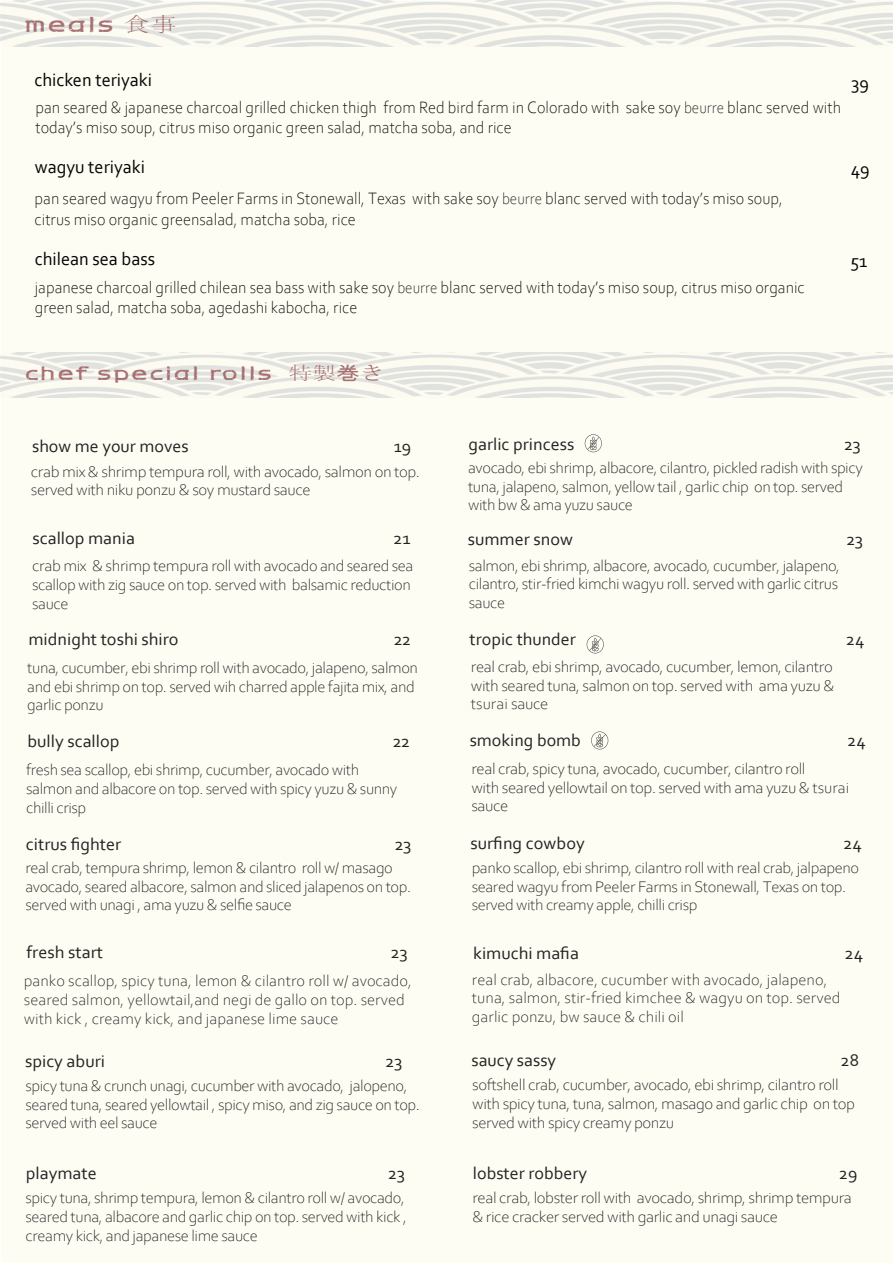
<style>
.page{position:relative;width:893px;height:1263px;background:#fff}
.page>*{position:absolute;margin:0;border:0;box-sizing:border-box;transform-origin:0 0}
.t1{font:21px "H2 mkp B";color:#9b585d;scale:1.27 1}
.t2{font:18.75px "Corbel";color:#040503}
.t3{font:18.75px "H2 mkp B";color:#9a585c;scale:1.27 1}
.t4{font:17.7px "Corbel";color:#252122}
.t5{font:300 17.25px/20.7px "Corbel";color:#040503;scale:.96 1}
.t6{font:300 16.2px/18.8px "Corbel";letter-spacing:-.025em;color:#252122}
.t7{font:300 16.2px/18.8px "Corbel";letter-spacing:-.025em;color:#252122;scale:1.05 1}
.t8{font:300 16.2px/18.8px "Corbel";color:#252122}
.t9{font:300 16.05px/18.8px "Corbel";letter-spacing:-.025em;color:#252122;scale:1.04 1}
.s1{font-family:"Adobe Myungjo Std";font-weight:500}
.s2{font-size:16.5px;color:#231f20}
.s3{font-family:"Arial Unicode MS"}
</style>
<div class="page">
<div style="left:2px;top:2px;width:891px;height:1261px;background:#fefdf4"></div>
<img style="left:0;top:0;width:893px;height:46px">
<img style="left:0;top:352px;width:893px;height:45px">
<svg style="left:585px;top:434px;width:17px;height:18px"></svg>
<svg style="left:591px;top:731px;width:17px;height:18px"></svg>
<svg style="left:587px;top:635px;width:17px;height:18px"></svg>
<p class="t1" style="left:22px;top:14px;width:123px">meals <span class="s1">食事</span></p>
<p class="t2" style="left:34px;top:69px;width:119px">chicken teriyaki</p>
<p class="t5" style="left:35px;top:96px;width:841px">pan seared &amp; japanese charcoal grilled chicken thigh from Red bird farm in Colorado with sake soy <span class="s2">beurre</span> blanc served with today’s miso soup, citrus miso organic green salad, matcha soba, and rice</p>
<p class="t2" style="left:35px;top:155px;width:112px">wagyu teriyaki</p>
<p class="t5" style="left:35px;top:188px;width:781px">pan seared wagyu from Peeler Farms in Stonewall, Texas with sake soy <span class="s2">beurre</span> blanc served with today’s miso soup, citrus miso organic greensalad, matcha soba, rice</p>
<p class="t2" style="left:35px;top:247px;width:122px">chilean sea bass</p>
<p class="t5" style="left:35px;top:276px;width:804px">japanese charcoal grilled chilean sea bass with sake soy <span class="s2">beurre</span> blanc served with today’s miso soup, citrus miso organic green salad, matcha soba, agedashi kabocha, rice</p>
<p class="t2" style="left:851px;top:71px;width:19px">39</p>
<p class="t2" style="left:851px;top:157px;width:21px">49</p>
<p class="t2" style="left:850px;top:249px;width:18px">51</p>
<p class="t3" style="left:23px;top:364px;width:286px">chef special rolls <span class="s1">特製</span><span class="s3">巻</span><span class="s1">き</span></p>
<p class="t4" style="left:32px;top:435px;width:158px">show me your moves</p>
<p class="t4" style="left:394px;top:435px;width:19px">19</p>
<p class="t7" style="left:31px;top:461px;width:372px">crab mix &amp; shrimp tempura roll, with avocado, salmon on top. served with niku ponzu &amp; soy mustard sauce</p>
<p class="t4" style="left:33px;top:527px;width:104px">scallop mania</p>
<p class="t4" style="left:393px;top:527px;width:19px">21</p>
<p class="t7" style="left:32px;top:556px;width:365px">crab mix &amp; shrimp tempura roll with avocado and seared sea scallop with zig sauce on top. served with balsamic reduction sauce</p>
<p class="t4" style="left:28px;top:628px;width:152px">midnight toshi shiro</p>
<p class="t4" style="left:393px;top:628px;width:19px">22</p>
<p class="t6" style="left:27px;top:657px;width:392px">tuna, cucumber, ebi shrimp roll with avocado, jalapeno, salmon and ebi shrimp on top. served wih charred apple fajita mix, and garlic ponzu</p>
<p class="t4" style="left:27px;top:730px;width:94px">bully scallop</p>
<p class="t4" style="left:392px;top:730px;width:19px">22</p>
<p class="t6" style="left:26px;top:760px;width:373px">fresh sea scallop, ebi shrimp, cucumber, avocado with salmon and albacore on top. served with spicy yuzu &amp; sunny chilli crisp</p>
<p class="t4" style="left:26px;top:834px;width:97px">citrus fighter</p>
<p class="t4" style="left:394px;top:834px;width:19px">23</p>
<p class="t6" style="left:25px;top:857px;width:387px">real crab, tempura shrimp, lemon &amp; cilantro roll w/ masago avocado, seared albacore, salmon and sliced jalapenos on top. served with unagi , ama yuzu &amp; selfie sauce</p>
<p class="t4" style="left:26px;top:941px;width:78px">fresh start</p>
<p class="t4" style="left:391px;top:941px;width:19px">23</p>
<p class="t8" style="left:24px;top:971px;width:389px">panko scallop, spicy tuna, lemon &amp; cilantro roll w/ avocado, seared salmon, yellowtail,and negi de gallo on top. served with kick , creamy kick, and japanese lime sauce</p>
<p class="t4" style="left:25px;top:1050px;width:81px">spicy aburi</p>
<p class="t4" style="left:385px;top:1050px;width:19px">23</p>
<p class="t6" style="left:25px;top:1075px;width:396px">spicy tuna &amp; crunch unagi, cucumber with avocado, jalopeno, seared tuna, seared yellowtail , spicy miso, and zig sauce on top. served with eel sauce</p>
<p class="t4" style="left:26px;top:1162px;width:72px">playmate</p>
<p class="t4" style="left:388px;top:1162px;width:19px">23</p>
<p class="t6" style="left:26px;top:1188px;width:383px">spicy tuna, shrimp tempura, lemon &amp; cilantro roll w/ avocado, seared tuna, albacore and garlic chip on top. served with kick , creamy kick, and japanese lime sauce</p>
<p class="t4" style="left:468px;top:433px;width:108px">garlic princess</p>
<p class="t4" style="left:844px;top:433px;width:19px">23</p>
<p class="t6" style="left:468px;top:457px;width:396px">avocado, ebi shrimp, albacore, cilantro, pickled radish with spicy tuna, jalapeno, salmon, yellow tail , garlic chip on top. served with bw &amp; ama yuzu sauce</p>
<p class="t4" style="left:468px;top:528px;width:107px">summer snow</p>
<p class="t4" style="left:846px;top:528px;width:19px">23</p>
<p class="t6" style="left:469px;top:555px;width:373px;text-align:justify">salmon, ebi shrimp, albacore, avocado, cucumber, jalapeno, cilantro, stir-fried kimchi wagyu roll. served with garlic citrus sauce</p>
<p class="t4" style="left:470px;top:628px;width:108px">tropic thunder</p>
<p class="t4" style="left:846px;top:628px;width:20px">24</p>
<p class="t7" style="left:471px;top:656px;width:348px;text-align:justify">real crab, ebi shrimp, avocado, cucumber, lemon, cilantro with seared tuna, salmon on top. served with ama yuzu &amp; tsurai sauce</p>
<p class="t4" style="left:470px;top:729px;width:113px">smoking bomb</p>
<p class="t4" style="left:847px;top:729px;width:20px">24</p>
<p class="t7" style="left:471px;top:758px;width:362px">real crab, spicy tuna, avocado, cucumber, cilantro roll<br>with seared yellowtail on top. served with ama yuzu &amp; tsurai sauce</p>
<p class="t4" style="left:470px;top:832px;width:116px">surfing cowboy</p>
<p class="t4" style="left:843px;top:832px;width:20px">24</p>
<p class="t9" style="left:472px;top:857px;width:374px">panko scallop, ebi shrimp, cilantro roll with real crab, jalpapeno seared wagyu from Peeler Farms in Stonewall, Texas on top. served with creamy apple, chilli crisp</p>
<p class="t4" style="left:473px;top:942px;width:107px">kimuchi mafia</p>
<p class="t4" style="left:845px;top:942px;width:20px">24</p>
<p class="t8" style="left:472px;top:969px;width:370px">real crab, albacore, cucumber with avocado, jalapeno, tuna, salmon, stir-fried kimchee &amp; wagyu on top. served garlic ponzu, bw sauce &amp; chili oil</p>
<p class="t4" style="left:471px;top:1049px;width:86px">saucy sassy</p>
<p class="t4" style="left:840px;top:1049px;width:20px">28</p>
<p class="t7" style="left:472px;top:1075px;width:366px">softshell crab, cucumber, avocado, ebi shrimp, cilantro roll with spicy tuna, tuna, salmon, masago and garlic chip on top served with spicy creamy ponzu</p>
<p class="t4" style="left:473px;top:1162px;width:116px">lobster robbery</p>
<p class="t4" style="left:839px;top:1162px;width:20px">29</p>
<p class="t7" style="left:472px;top:1187px;width:363px">real crab, lobster roll with avocado, shrimp, shrimp tempura &amp; rice cracker served with garlic and unagi sauce</p>
</div>
